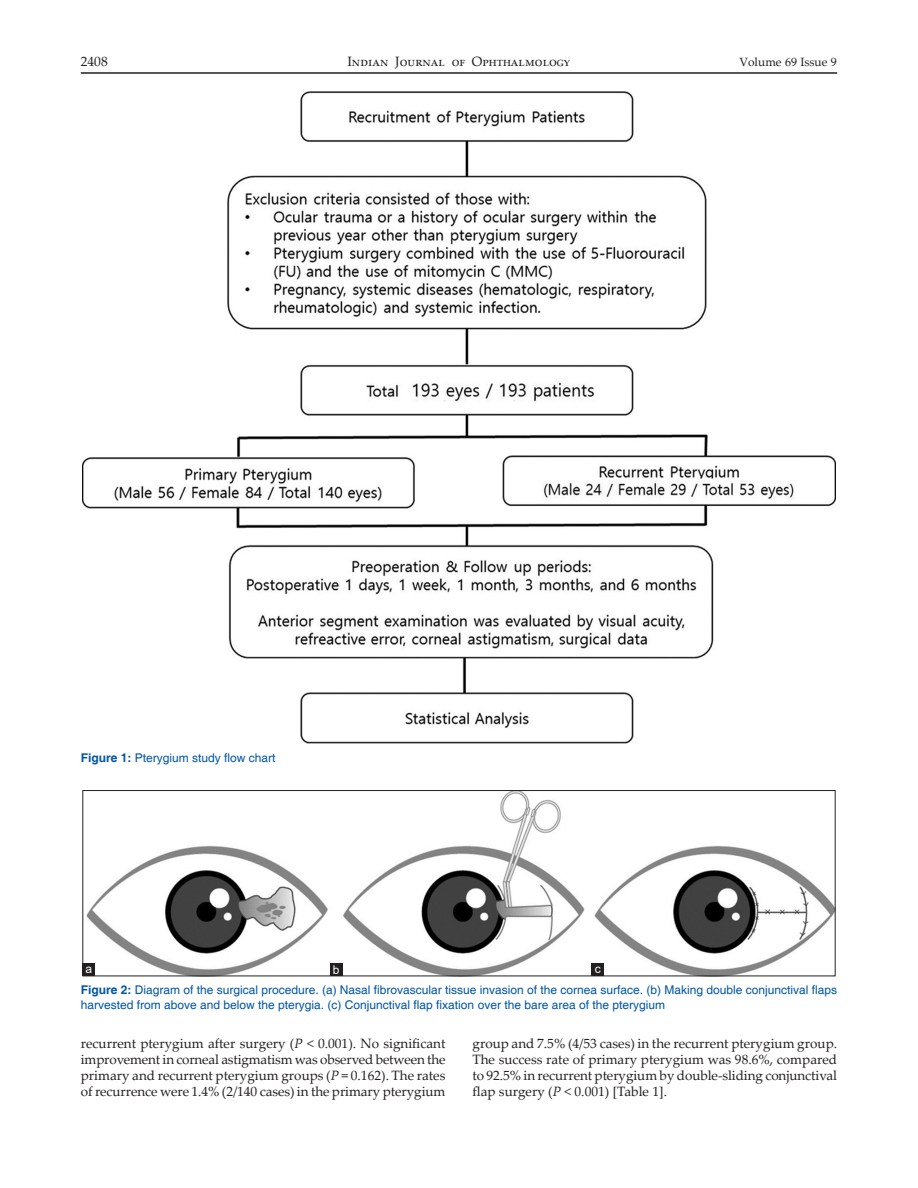
<style>
.page{position:relative;width:918px;height:1188px;background:#fff}
.page>*{position:absolute;margin:0;border:0;box-sizing:border-box;transform-origin:0 0}
.TXFL{font:13.5px/16.2px "Palatino Linotype";letter-spacing:-.005em;color:#231f20;text-align:justify}
.J_RH{font:13.5px "Palatino Linotype";color:#231f20}
.FGC{font:12px/15px "Helvetica";color:#0155a5}
.J_RH-2{font:12px "Palatino Linotype";color:#231f20}
.LABEL{font:12px "Arial";color:#fff}
.s1{font-weight:700}
.s2{font-style:italic}
</style>
<div class="page">
<hr style="left:81px;top:72px;width:756px;height:2px;background:#231f20">
<img style="left:83px;top:92px;width:752px;height:652px">
<img style="left:86px;top:792px;width:747px;height:182px">
<div style="left:83px;top:790px;width:752px;height:186px;border:1px solid #231f20"></div>
<div style="left:591px;top:963px;width:13px;height:13px;background:#231f20"></div>
<div style="left:330px;top:963px;width:13px;height:13px;background:#231f20"></div>
<div style="left:83px;top:963px;width:12px;height:13px;background:#231f20"></div>
<p class="J_RH" style="left:81px;top:52px;width:28px">2408</p>
<p class="J_RH" style="left:347px;top:52px;width:225px">Indian Journal of Ophthalmology</p>
<p class="J_RH-2" style="left:739px;top:54px;width:99px">Volume 69 Issue 9</p>
<p class="FGC" style="left:81px;top:750px;width:196px"><span class="s1">Figure 1:</span> Pterygium study flow chart</p>
<p class="LABEL" style="left:86px;top:961px;width:8px">a</p>
<p class="LABEL" style="left:333px;top:962px;width:8px">b</p>
<p class="LABEL" style="left:595px;top:961px;width:7px">c</p>
<p class="FGC" style="left:81px;top:983px;width:758px"><span class="s1">Figure 2:</span> Diagram of the surgical procedure. (a) Nasal fibrovascular tissue invasion of the cornea surface. (b) Making double conjunctival flaps harvested from above and below the pterygia. (c) Conjunctival flap fixation over the bare area of the pterygium</p>
<p class="TXFL" style="left:81px;top:1034px;width:366px">recurrent pterygium after surgery (<span class="s2">P</span> &lt; 0.001). No significant improvement in corneal astigmatism was observed between the primary and recurrent pterygium groups (<span class="s2">P</span> = 0.162). The rates of recurrence were 1.4% (2/140 cases) in the primary pterygium</p>
<p class="TXFL" style="left:472px;top:1034px;width:366px">group and 7.5% (4/53 cases) in the recurrent pterygium group.<br>The success rate of primary pterygium was 98.6%, compared to 92.5% in recurrent pterygium by double‑sliding conjunctival flap surgery (<span class="s2">P</span> &lt; 0.001) [Table 1].</p>
</div>
